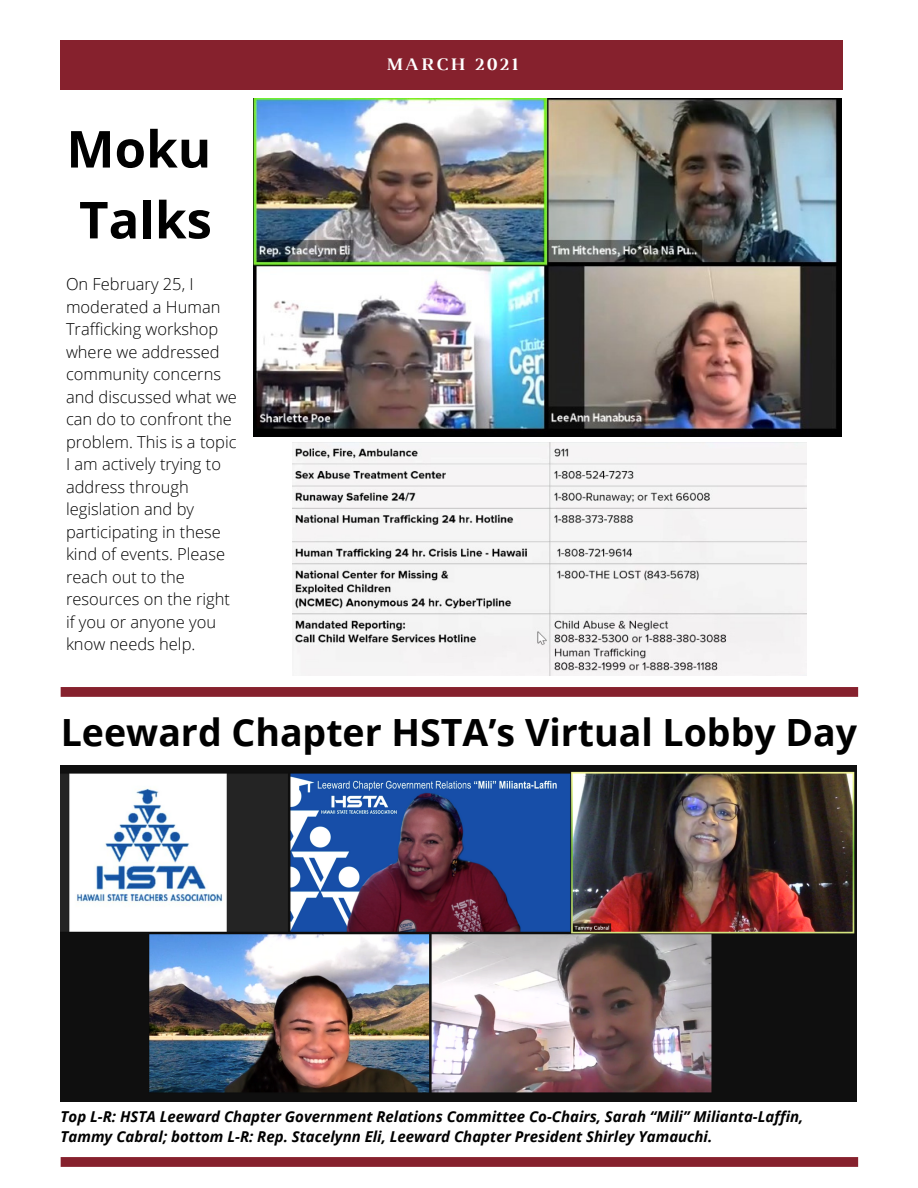
<style>
.page{position:relative;width:918px;height:1188px;background:#fff}
.page>*{position:absolute;margin:0;border:0;box-sizing:border-box;transform-origin:0 0}
.t1{font:700 51px "Open Sans";color:#000}
.t2{font:700 37.5px "Open Sans";color:#000}
.t3{font:700 18px "Luthier";letter-spacing:.14em;color:#fff}
.t4{font:300 16.5px/22.5px "Open Sans";color:#000}
.t5{font:italic 700 15px/20.2px "Open Sans";color:#000}
</style>
<div class="page">
<div style="left:61px;top:41px;width:782px;height:49px;background:#86212d"></div>
<svg style="left:61px;top:1157px;width:797px;height:10px;background:#882430"></svg>
<img style="left:254px;top:99px;width:588px;height:337px">
<img style="left:292px;top:443px;width:514px;height:233px">
<img style="left:61px;top:766px;width:796px;height:335px">
<svg style="left:61px;top:687px;width:797px;height:10px;background:#882430"></svg>
<p class="t1" style="left:66px;top:113px;width:146px">Moku</p>
<p class="t1" style="left:79px;top:184px;width:134px">Talks</p>
<p class="t4" style="left:66px;top:273px;width:172px">On February 25, I moderated a Human<br>Trafficking workshop where we addressed community concerns and discussed what we can do to confront the problem. This is a topic<br>I am actively trying to address through legislation and by participating in these kind of events. Please reach out to the resources on the right if you or anyone you know needs help.</p>
<p class="t3" style="left:386px;top:58px;width:133px">MARCH 2021</p>
<p class="t2" style="left:61px;top:706px;width:798px">Leeward Chapter HSTA’s Virtual Lobby Day</p>
<p class="t5" style="left:61px;top:1106px;width:744px">Top L-R: HSTA Leeward Chapter Government Relations Committee Co-Chairs, Sarah “Mili” Milianta-Laffin,<br>Tammy Cabral; bottom L-R: Rep. Stacelynn Eli, Leeward Chapter President Shirley Yamauchi.</p>
</div>
